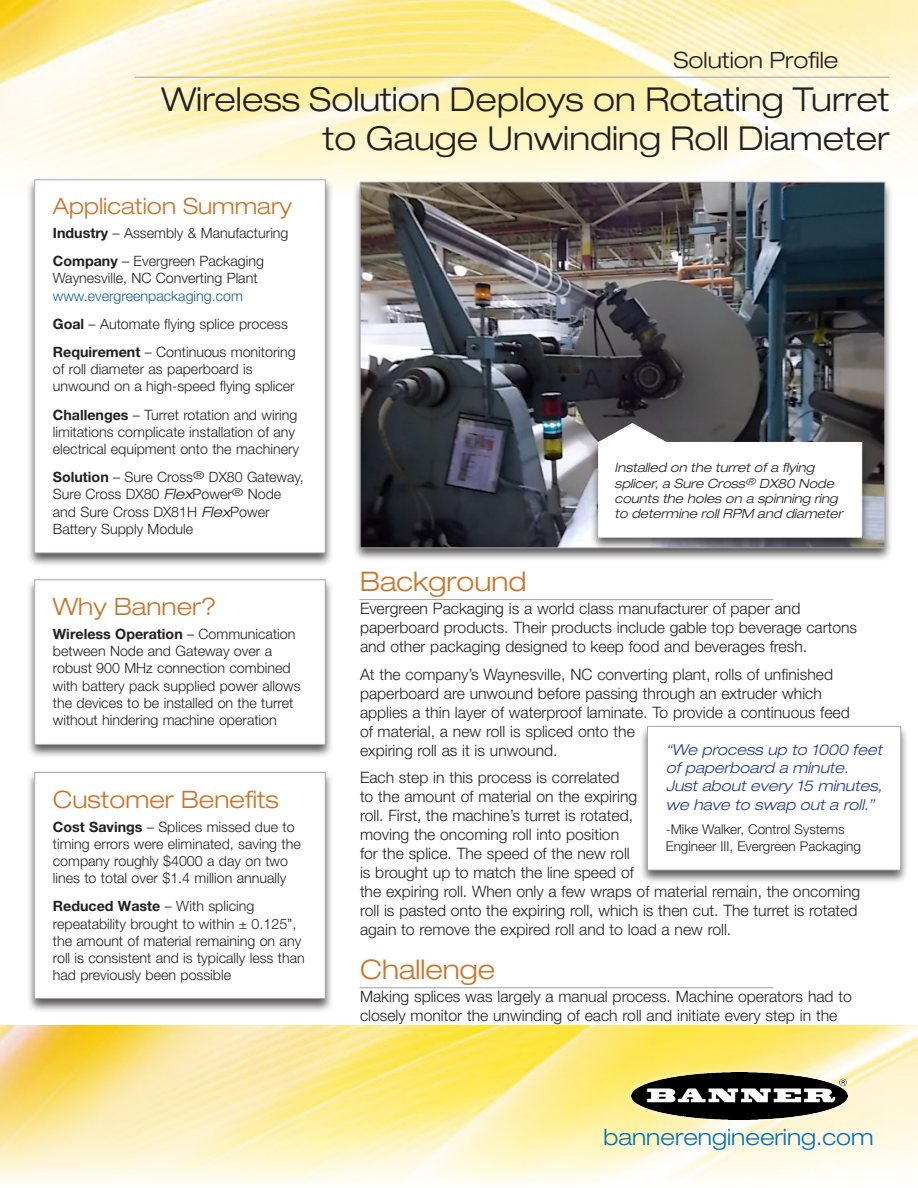
<style>
.page{position:relative;width:918px;height:1188px;background:#fff}
.page>*{position:absolute;margin:0;border:0;box-sizing:border-box;transform-origin:0 0}
.t1{font:300 expanded 33px "Helvetica Neue LT Pro";color:#231f20}
.rust_heading{font:300 expanded 27px "Helvetica Neue LT Pro";color:#cb7428}
.Box_Header{font:300 expanded 24px "Helvetica Neue LT Pro";color:#cb7428}
.rust_heading-2{font:300 expanded 22.5px "Helvetica Neue LT Pro";color:#0072bc}
.Box_Header-2{font:300 expanded 22.5px "Helvetica Neue LT Pro";color:#cb7428}
.t2{font:300 expanded 22.5px "Helvetica Neue LT Pro";color:#231f20}
.body_text{font:300 15.75px/19px "Helvetica Neue LT Pro";color:#231f20}
.t3{font:italic 300 expanded 15px/18px "Helvetica Neue LT Pro";color:#253f8e}
.sidebar_body{font:300 14.25px/17.1px "Helvetica Neue LT Pro";color:#231f20}
.t4{font:300 13.5px/16.2px "Helvetica Neue LT Pro";color:#231f20}
.body_text-2{font:italic 300 expanded 12.75px/15.3px "Helvetica Neue LT Pro";color:#231f20}
.s1{font-weight:700}
.s2{color:#175d9e}
.s3{font-style:italic;font-stretch:expanded}
</style>
<div class="page">
<img style="left:0;top:1026px;width:918px;height:158px">
<img style="left:0;top:0;width:918px;height:189px">
<div style="left:26px;top:577px;width:308px;height:182px;background:#231f20;opacity:.75"></div>
<div style="left:35px;top:580px;width:290px;height:164px;background:#fff"></div>
<div style="left:34px;top:580px;width:292px;height:165px;border:1px solid #a8a9ad"></div>
<hr style="left:135px;top:77px;width:754px;height:1px;background:#a8a9ad">
<div style="left:26px;top:770px;width:308px;height:243px;background:#231f20;opacity:.75"></div>
<div style="left:35px;top:772px;width:290px;height:227px;background:#fff"></div>
<div style="left:34px;top:772px;width:292px;height:227px;border:1px solid #a8a9ad"></div>
<div style="left:26px;top:177px;width:308px;height:390px;background:#231f20;opacity:.75"></div>
<div style="left:35px;top:180px;width:290px;height:373px;background:#fff"></div>
<div style="left:34px;top:180px;width:292px;height:373px;border:1px solid #a8a9ad"></div>
<div style="left:352px;top:180px;width:541px;height:382px;background:#231f20;opacity:.75"></div>
<img style="left:362px;top:184px;width:521px;height:362px">
<div style="left:590px;top:422px;width:280px;height:130px;background:#231f20;opacity:.75"></div>
<svg style="left:597px;top:423px;width:265px;height:114px"></svg>
<hr style="left:359px;top:599px;width:414px;height:1px;background:#a8a9ad">
<div style="left:622px;top:1063px;width:235px;height:67px;background:#fff;opacity:.75"></div>
<img style="left:631px;top:1073px;width:217px;height:47px">
<div style="left:639px;top:724px;width:270px;height:160px;background:#231f20;opacity:.75"></div>
<div style="left:648px;top:726px;width:253px;height:144px;background:#fff"></div>
<div style="left:647px;top:726px;width:254px;height:144px;border:1px solid #a8a9ad"></div>
<hr style="left:359px;top:987px;width:414px;height:1px;background:#a8a9ad">
<p class="t2" style="left:674px;top:47px;width:167px">Solution Profile</p>
<p class="t1" style="left:161px;top:79px;width:730px">Wireless Solution Deploys on Rotating Turret</p>
<p class="t1" style="left:323px;top:119px;width:568px">to Gauge Unwinding Roll Diameter</p>
<p class="Box_Header-2" style="left:53px;top:193px;width:240px">Application Summary</p>
<p class="sidebar_body" style="left:53px;top:224px;width:237px"><span class="s1">Industry</span> – Assembly &amp; Manufacturing</p>
<p class="sidebar_body" style="left:53px;top:252px;width:213px"><span class="s1">Company</span> – Evergreen Packaging<br>Waynesville, NC Converting Plant <span class="s2">www.evergreenpackaging.com</span></p>
<p class="sidebar_body" style="left:53px;top:315px;width:237px"><span class="s1">Goal</span> – Automate flying splice process</p>
<p class="sidebar_body" style="left:53px;top:343px;width:244px"><span class="s1">Requirement</span> – Continuous monitoring of roll diameter as paperboard is unwound on a high-speed flying splicer</p>
<p class="sidebar_body" style="left:53px;top:406px;width:248px"><span class="s1">Challenges</span> – Turret rotation and wiring limitations complicate installation of any electrical equipment onto the machinery</p>
<p class="sidebar_body" style="left:53px;top:468px;width:252px"><span class="s1">Solution</span> – Sure Cross<sup>®</sup> DX80 Gateway,<br>Sure Cross DX80 <span class="s3">Flex</span>Power<sup>®</sup> Node and Sure Cross DX81H <span class="s3">Flex</span>Power<br>Battery Supply Module</p>
<p class="body_text-2" style="left:615px;top:460px;width:229px">Installed on the turret of a flying splicer, a Sure Cross<sup>®</sup> DX80 Node counts the holes on a spinning ring to determine roll RPM and diameter</p>
<p class="Box_Header" style="left:53px;top:592px;width:165px">Why Banner?</p>
<p class="sidebar_body" style="left:53px;top:625px;width:249px"><span class="s1">Wireless Operation</span> – Communication between Node and Gateway over a robust 900 MHz connection combined with battery pack supplied power allows the devices to be installed on the turret without hindering machine operation</p>
<p class="Box_Header" style="left:53px;top:785px;width:228px">Customer Benefits</p>
<p class="sidebar_body" style="left:53px;top:818px;width:250px"><span class="s1">Cost Savings</span> – Splices missed due to timing errors were eliminated, saving the company roughly $4000 a day on two lines to total over $1.4 million annually</p>
<p class="sidebar_body" style="left:53px;top:897px;width:253px"><span class="s1">Reduced Waste</span> – With splicing repeatability brought to within ± 0.125”, the amount of material remaining on any roll is consistent and is typically less than had previously been possible</p>
<p class="rust_heading" style="left:360px;top:565px;width:168px">Background</p>
<p class="body_text" style="left:360px;top:599px;width:499px">Evergreen Packaging is a world class manufacturer of paper and paperboard products. Their products include gable top beverage cartons and other packaging designed to keep food and beverages fresh.</p>
<p class="body_text" style="left:360px;top:664px;width:491px">At the company’s Waynesville, NC converting plant, rolls of unfinished paperboard are unwound before passing through an extruder which applies a thin layer of waterproof laminate. To provide a continuous feed of material, a new roll is spliced onto the<br>expiring roll as it is unwound.</p>
<p class="body_text" style="left:360px;top:768px;width:502px">Each step in this process is correlated<br>to the amount of material on the expiring<br>roll. First, the machine’s turret is rotated,<br>moving the oncoming roll into position<br>for the splice. The speed of the new roll<br>is brought up to match the line speed of<br>the expiring roll. When only a few wraps of material remain, the oncoming roll is pasted onto the expiring roll, which is then cut. The turret is rotated again to remove the expired roll and to load a new roll.</p>
<p class="rust_heading" style="left:360px;top:953px;width:137px">Challenge</p>
<p class="body_text" style="left:360px;top:986px;width:493px">Making splices was largely a manual process. Machine operators had to closely monitor the unwinding of each roll and initiate every step in the</p>
<p class="t3" style="left:666px;top:741px;width:218px">“We process up to 1000 feet of paperboard a minute.<br>Just about every 15 minutes, we have to swap out a roll.”</p>
<p class="t4" style="left:666px;top:821px;width:197px">-Mike Walker, Control Systems<br>Engineer III, Evergreen Packaging</p>
<p class="rust_heading-2" style="left:603px;top:1123px;width:272px">bannerengineering.com</p>
</div>
